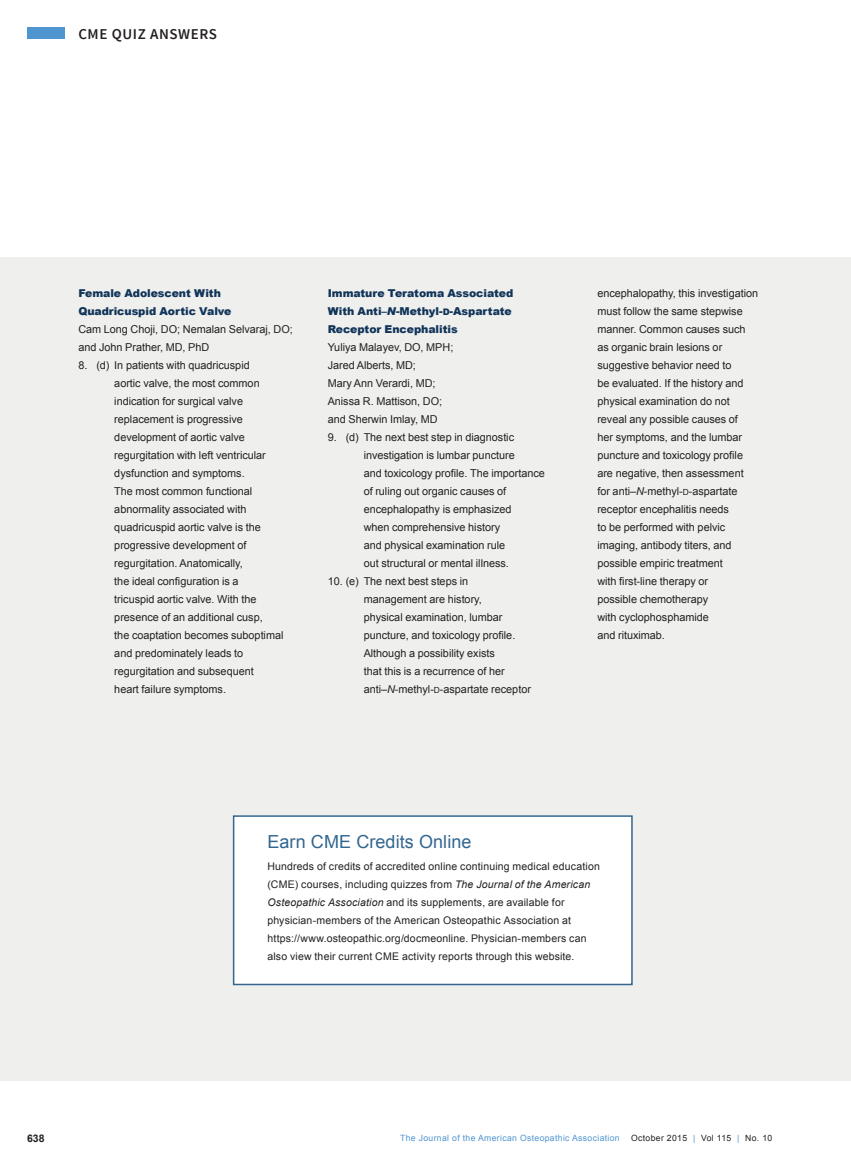
<style>
.page{position:relative;width:851px;height:1175px;background:#fff}
.page>*{position:absolute;margin:0;border:0;box-sizing:border-box;transform-origin:0 0}
.subhead{font:18px "Arial";letter-spacing:.005em;color:#32668f}
.t1{font:600 15px "Source Sans Pro";letter-spacing:.04em;color:#231f20}
.cme_body{font:10.8px/18px "Arial";letter-spacing:-.005em;color:#231f20}
.cme_title{font:900 10.8px/18px "Arial";letter-spacing:-.005em;color:#113459}
.note{font:10.5px/18px "Arial";letter-spacing:.015em;color:#231f20}
.page_number{font:700 10.5px "Arial";color:#231f20}
.t2{font:8.7px "Arial";letter-spacing:.04em;color:#4f95d0}
.t3{font:8.7px "Arial";letter-spacing:.04em;color:#231f20}
.s1{font-family:"Arial MT Std";font-style:italic}
.s2{font-size:9px}
.s3{font-style:italic}
.s4{font-size:8.4px}
.s5{color:#4f95d0}
</style>
<div class="page">
<div style="left:27px;top:27px;width:37px;height:11px;background:#4f95d0"></div>
<div style="left:0;top:256px;width:850px;height:824px;background:#eff0ee"></div>
<div style="left:233px;top:815px;width:399px;height:170px;background:#fff;border:2px solid #32668f"></div>
<h2 class="t1" style="left:78px;top:24px;width:140px">CME QUIZ ANSWERS</h2>
<p class="cme_title" style="left:78px;top:284px;width:155px">Female Adolescent With<br>Quadricuspid Aortic Valve</p>
<p class="cme_body" style="left:78px;top:320px;width:216px">Cam Long Choji, DO; Nemalan Selvaraj, DO; and John Prather, MD, PhD</p>
<p class="cme_body" style="left:114px;top:356px;width:171px;text-indent:-36px">8. (d) In patients with quadricuspid<br>aortic valve, the most common indication for surgical valve replacement is progressive development of aortic valve regurgitation with left ventricular dysfunction and symptoms.<br>The most common functional abnormality associated with quadricuspid aortic valve is the progressive development of regurgitation. Anatomically,<br>the ideal configuration is a<br>tricuspid aortic valve. With the presence of an additional cusp,<br>the coaptation becomes suboptimal and predominately leads to regurgitation and subsequent<br>heart failure symptoms.</p>
<p class="cme_title" style="left:328px;top:284px;width:187px">Immature Teratoma Associated<br>With Anti–<span class="s1">N</span>-Methyl-<span class="s2">D</span>-Aspartate<br>Receptor Encephalitis</p>
<p class="cme_body" style="left:328px;top:338px;width:127px">Yuliya Malayev, DO, MPH;<br>Jared Alberts, MD;<br>Mary Ann Verardi, MD;<br>Anissa R. Mattison, DO; and Sherwin Imlay, MD</p>
<p class="cme_body" style="left:363px;top:428px;width:183px;text-indent:-36px">9. (d) The next best step in diagnostic investigation is lumbar puncture<br>and toxicology profile. The importance of ruling out organic causes of encephalopathy is emphasized<br>when comprehensive history<br>and physical examination rule<br>out structural or mental illness.</p>
<p class="cme_body" style="left:363px;top:572px;width:169px;text-indent:-36px">10. (e) The next best steps in management are history,<br>physical examination, lumbar puncture, and toxicology profile.<br>Although a possibility exists<br>that this is a recurrence of her anti–<span class="s3">N</span>-methyl-<span class="s4">d</span>-aspartate receptor</p>
<p class="cme_body" style="left:597px;top:284px;width:162px">encephalopathy, this investigation must follow the same stepwise manner. Common causes such as organic brain lesions or suggestive behavior need to<br>be evaluated. If the history and physical examination do not reveal any possible causes of<br>her symptoms, and the lumbar puncture and toxicology profile are negative, then assessment for anti–<span class="s3">N</span>-methyl-<span class="s4">d</span>-aspartate receptor encephalitis needs<br>to be performed with pelvic imaging, antibody titers, and possible empiric treatment<br>with first-line therapy or<br>possible chemotherapy<br>with cyclophosphamide<br>and rituximab.</p>
<p class="subhead" style="left:267px;top:829px;width:206px">Earn CME Credits Online</p>
<p class="note" style="left:267px;top:857px;width:334px">Hundreds of credits of accredited online continuing medical education (CME) courses, including quizzes from <span class="s3">The Journal of the American Osteopathic Association</span> and its supplements, are available for physician-members of the American Osteopathic Association at https://www.osteopathic.org/docmeonline. Physician-members can also view their current CME activity reports through this website.</p>
<p class="page_number" style="left:27px;top:1131px;width:19px">638</p>
<p class="t2" style="left:400px;top:1132px;width:221px">The Journal of the American Osteopathic Association</p>
<p class="t3" style="left:631px;top:1132px;width:143px">October 2015 <span class="s5">|</span> Vol 115 <span class="s5">|</span> No. 10</p>
</div>
